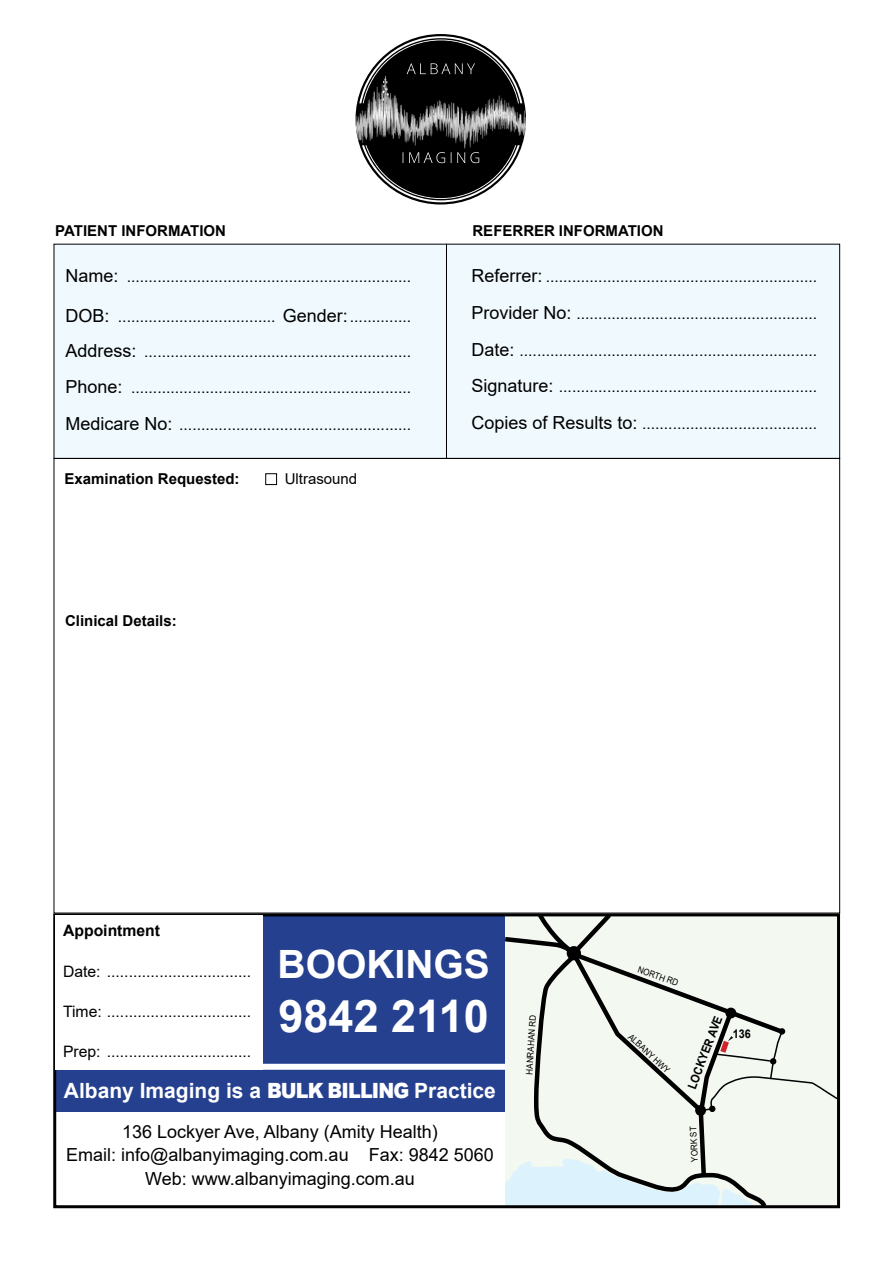
<style>
.page{position:relative;width:893px;height:1263px;background:#fff}
.page>*{position:absolute;margin:0;border:0;box-sizing:border-box;transform-origin:0 0}
.t1{font:700 45px "Arial";color:#fff}
.t2{font:700 39px "Arial";color:#fff}
.t3{font:700 21px "Arial";color:#fff}
.t4{font:18px/22.8px "Arial";color:#000;text-align:center}
.t5{font:15.75px "Arial";color:#000}
.t6{font:700 15.75px "Arial";color:#000}
.t7{font:700 15px "Arial";color:#000}
.t8{font:15px "Arial";color:#000}
.t9{font:700 12px "Arial";color:#000;scale:.9 1}
.t10{font:9px "Arial";color:#000;scale:.9 1}
.s1{font-size:18px}
.s2{font-weight:900}
</style>
<div class="page">
<div style="left:54px;top:244px;width:785px;height:215px;background:#eff9fe"></div>
<div style="left:55px;top:915px;width:450px;height:197px;background:#25408f"></div>
<div style="left:262px;top:1064px;width:243px;height:6px;background:#fff"></div>
<svg style="left:501px;top:909px;width:340px;height:300px"></svg>
<div style="left:53px;top:913px;width:787px;height:295px;border:3px solid #000"></div>
<hr style="left:446px;top:244px;width:1px;height:215px;background:#000">
<div style="left:55px;top:915px;width:207px;height:155px;background:#fff"></div>
<div style="left:265px;top:473px;width:12px;height:12px;border:1px solid #000"></div>
<div style="left:355px;top:111px;width:171px;height:35px;background:#fff;opacity:.55"></div>
<svg style="left:359px;top:36px;width:163px;height:166px"></svg>
<p class="t7" style="left:55px;top:220px;width:172px">PATIENT INFORMATION</p>
<p class="t7" style="left:472px;top:220px;width:193px">REFERRER INFORMATION</p>
<p class="t5" style="left:65px;top:265px;width:347px"><span class="s1">Name:</span> .................................................................</p>
<p class="t5" style="left:65px;top:305px;width:347px"><span class="s1">DOB:</span> .................................... <span class="s1">Gender:</span>..............</p>
<p class="t5" style="left:65px;top:341px;width:347px"><span class="s1">Address:</span> .............................................................</p>
<p class="t5" style="left:65px;top:377px;width:347px"><span class="s1">Phone:</span> ................................................................</p>
<p class="t5" style="left:65px;top:413px;width:347px"><span class="s1">Medicare No:</span> .....................................................</p>
<p class="t7" style="left:64px;top:468px;width:177px">Examination Requested:</p>
<p class="t8" style="left:285px;top:469px;width:74px">Ultrasound</p>
<p class="t7" style="left:65px;top:610px;width:113px">Clinical Details:</p>
<p class="t5" style="left:471px;top:265px;width:347px"><span class="s1">Referrer:</span> ..............................................................</p>
<p class="t5" style="left:471px;top:302px;width:347px"><span class="s1">Provider No:</span> .......................................................</p>
<p class="t5" style="left:471px;top:339px;width:347px"><span class="s1">Date:</span> ....................................................................</p>
<p class="t5" style="left:471px;top:376px;width:347px"><span class="s1">Signature:</span> ...........................................................</p>
<p class="t5" style="left:471px;top:413px;width:347px"><span class="s1">Copies of Results to:</span> ........................................</p>
<p class="t6" style="left:63px;top:920px;width:99px">Appointment</p>
<p class="t5" style="left:63px;top:960px;width:190px">Date: .................................</p>
<p class="t5" style="left:63px;top:1000px;width:190px">Time: .................................</p>
<p class="t5" style="left:63px;top:1040px;width:190px">Prep: .................................</p>
<h2 class="t2" style="left:278px;top:936px;width:214px">BOOKINGS</h2>
<h1 class="t1" style="left:279px;top:984px;width:212px">9842 2110</h1>
<h3 class="t3" style="left:64px;top:1076px;width:434px">Albany Imaging is a <span class="s2">BULK BILLING</span> Practice</h3>
<p class="t4" style="left:66px;top:1120px;width:429px">136 Lockyer Ave, Albany (Amity Health)<br>Email: info@albanyimaging.com.au Fax: 9842 5060</p>
<p class="t4" style="left:145px;top:1167px;width:271px">Web: www.albanyimaging.com.au</p>
<p class="t10" style="left:640px;top:963px;width:49px;rotate:20deg">NORTH RD</p>
<p class="t10" style="left:523px;top:1074px;width:67px;rotate:-86deg">HANRAHAN RD</p>
<p class="t9" style="left:683px;top:1085px;width:87px;rotate:-69deg">LOCKYER AVE</p>
<p class="t10" style="left:634px;top:1031px;width:60px;rotate:43deg">ALBANY HWY</p>
<p class="t9" style="left:733px;top:1026px;width:22px">136</p>
<p class="t10" style="left:688px;top:1162px;width:41px;rotate:-92deg">YORK ST</p>
</div>
